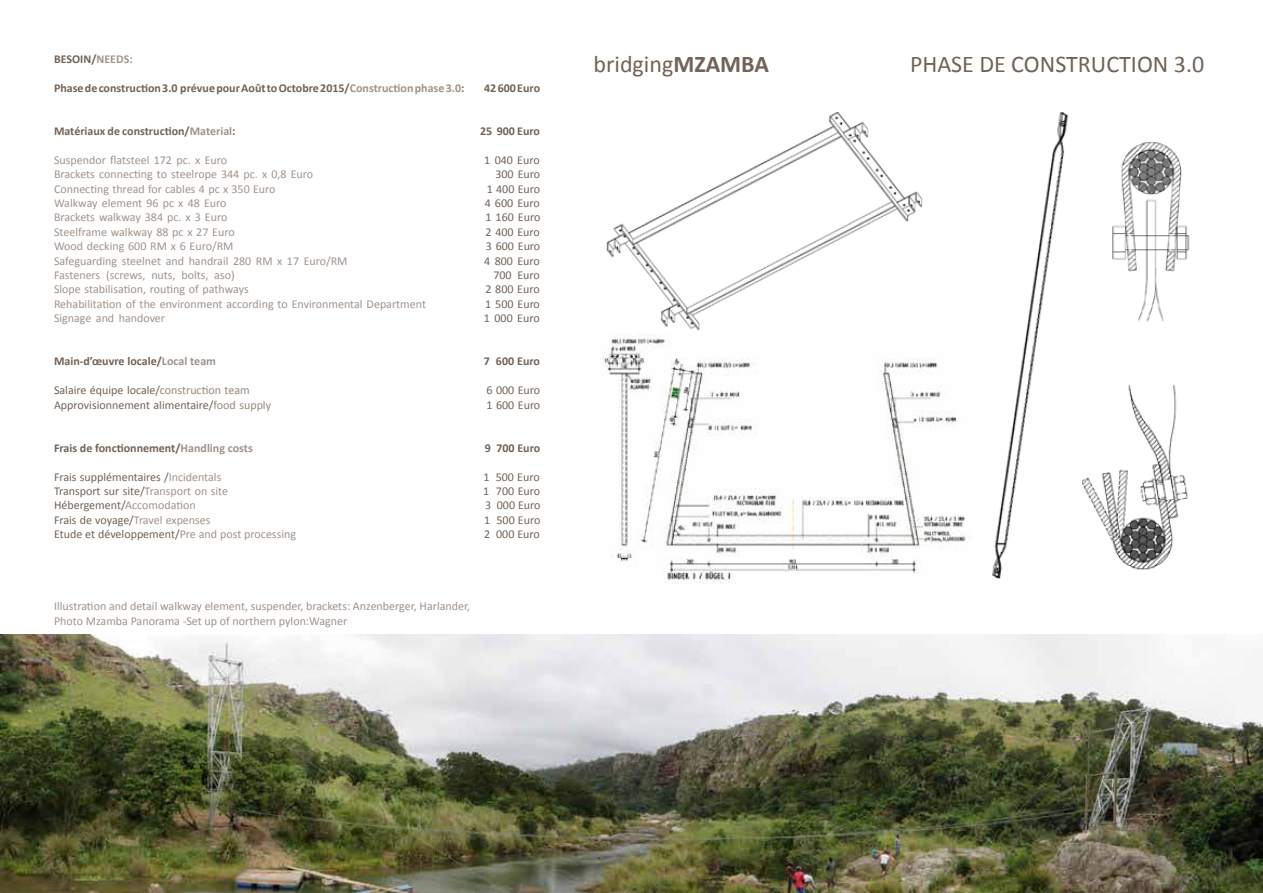
<style>
.page{position:relative;width:1263px;height:893px;background:#fff}
.page>*{position:absolute;margin:0;border:0;box-sizing:border-box;transform-origin:0 0}
.t1{font:24px "Calibri";color:#726257}
.t2{font:12px/15px "Calibri";color:#a0938b}
.t3{font:12px "Calibri";color:#726257}
.t4{font:700 12px "Calibri";color:#726257}
.s1{color:#a0938b}
.s2{color:#94867c}
.s3{font-weight:700}
</style>
<div class="page">
<img style="left:0;top:634px;width:1263px;height:259px">
<img style="left:992px;top:112px;width:77px;height:466px">
<img style="left:1112px;top:141px;width:78px;height:181px">
<img style="left:1082px;top:384px;width:106px;height:186px">
<img style="left:606px;top:112px;width:317px;height:219px">
<img style="left:604px;top:334px;width:362px;height:249px">
<p class="t4" style="left:54px;top:52px;width:80px">BESOIN/<span class="s1">NEEDS:</span></p>
<p class="t4" style="left:54px;top:80px;width:412px">Phase de construction 3.0 prévue pour Août to Octobre 2015/<span class="s1">Construction phase 3.0</span>:</p>
<p class="t4" style="left:484px;top:80px;width:57px">42 600 Euro</p>
<p class="t4" style="left:54px;top:124px;width:183px">Matériaux de construction/<span class="s1">Material</span>:</p>
<p class="t4" style="left:480px;top:124px;width:61px">25 900 Euro</p>
<p class="t2" style="left:54px;top:152px;width:175px">Suspendor flatsteel 172 pc. x Euro</p>
<p class="t3" style="left:484px;top:152px;width:57px">1 040 Euro</p>
<p class="t2" style="left:54px;top:166px;width:261px">Brackets connecting to steelrope 344 pc. x 0,8 Euro</p>
<p class="t3" style="left:495px;top:167px;width:46px">300 Euro</p>
<p class="t2" style="left:54px;top:181px;width:223px">Connecting thread for cables 4 pc x 350 Euro</p>
<p class="t3" style="left:487px;top:181px;width:55px">1 400 Euro</p>
<p class="t2" style="left:54px;top:195px;width:174px">Walkway element 96 pc x 48 Euro</p>
<p class="t3" style="left:485px;top:196px;width:57px">4 600 Euro</p>
<p class="t2" style="left:54px;top:209px;width:175px">Brackets walkway 384 pc. x 3 Euro</p>
<p class="t3" style="left:485px;top:210px;width:56px">1 160 Euro</p>
<p class="t2" style="left:54px;top:224px;width:182px">Steelframe walkway 88 pc x 27 Euro</p>
<p class="t3" style="left:486px;top:224px;width:56px">2 400 Euro</p>
<p class="t2" style="left:54px;top:238px;width:181px">Wood decking 600 RM x 6 Euro/RM</p>
<p class="t3" style="left:486px;top:239px;width:56px">3 600 Euro</p>
<p class="t2" style="left:54px;top:253px;width:295px">Safeguarding steelnet and handrail 280 RM x 17 Euro/RM</p>
<p class="t3" style="left:484px;top:253px;width:57px">4 800 Euro</p>
<p class="t2" style="left:54px;top:267px;width:182px">Fasteners (screws, nuts, bolts, aso)</p>
<p class="t3" style="left:493px;top:268px;width:48px">700 Euro</p>
<p class="t2" style="left:54px;top:281px;width:196px">Slope stabilisation, routing of pathways</p>
<p class="t3" style="left:485px;top:282px;width:56px">2 800 Euro</p>
<p class="t2" style="left:54px;top:296px;width:373px">Rehabilitation of the environment according to Environmental Department</p>
<p class="t3" style="left:485px;top:296px;width:56px">1 500 Euro</p>
<p class="t2" style="left:54px;top:310px;width:113px">Signage and handover</p>
<p class="t3" style="left:484px;top:311px;width:57px">1 000 Euro</p>
<p class="t4" style="left:54px;top:354px;width:164px">Main-d’œuvre locale/<span class="s1">Local team</span></p>
<p class="t4" style="left:484px;top:354px;width:58px">7 600 Euro</p>
<p class="t3" style="left:54px;top:383px;width:197px">Salaire équipe locale/<span class="s2">construction team</span></p>
<p class="t3" style="left:486px;top:383px;width:55px">6 000 Euro</p>
<p class="t3" style="left:54px;top:397px;width:219px">Approvisionnement alimentaire/<span class="s2">food supply</span></p>
<p class="t3" style="left:487px;top:397px;width:55px">1 600 Euro</p>
<p class="t4" style="left:54px;top:440px;width:200px">Frais de fonctionnement/<span class="s1">Handling costs</span></p>
<p class="t4" style="left:485px;top:440px;width:57px">9 700 Euro</p>
<p class="t3" style="left:54px;top:469px;width:169px">Frais supplémentaires /<span class="s1">Incidentals</span></p>
<p class="t3" style="left:483px;top:469px;width:58px">1 500 Euro</p>
<p class="t3" style="left:54px;top:484px;width:176px">Transport sur site/<span class="s1">Transport on site</span></p>
<p class="t3" style="left:483px;top:484px;width:59px">1 700 Euro</p>
<p class="t3" style="left:54px;top:498px;width:143px">Hébergement/<span class="s1">Accomodation</span></p>
<p class="t3" style="left:485px;top:498px;width:57px">3 000 Euro</p>
<p class="t3" style="left:54px;top:512px;width:158px">Frais de voyage/<span class="s1">Travel expenses</span></p>
<p class="t3" style="left:484px;top:512px;width:58px">1 500 Euro</p>
<p class="t3" style="left:54px;top:527px;width:244px">Etude et développement/<span class="s1">Pre and post processing</span></p>
<p class="t3" style="left:484px;top:527px;width:57px">2 000 Euro</p>
<p class="t2" style="left:54px;top:597px;width:418px">Illustration and detail walkway element, suspender, brackets: Anzenberger, Harlander,<br>Photo Mzamba Panorama -Set up of northern pylon:Wagner</p>
<h1 class="t1" style="left:594px;top:49px;width:177px">bridging<span class="s3">MZAMBA</span></h1>
<h1 class="t1" style="left:910px;top:49px;width:296px">PHASE DE CONSTRUCTION 3.0</h1>
</div>
